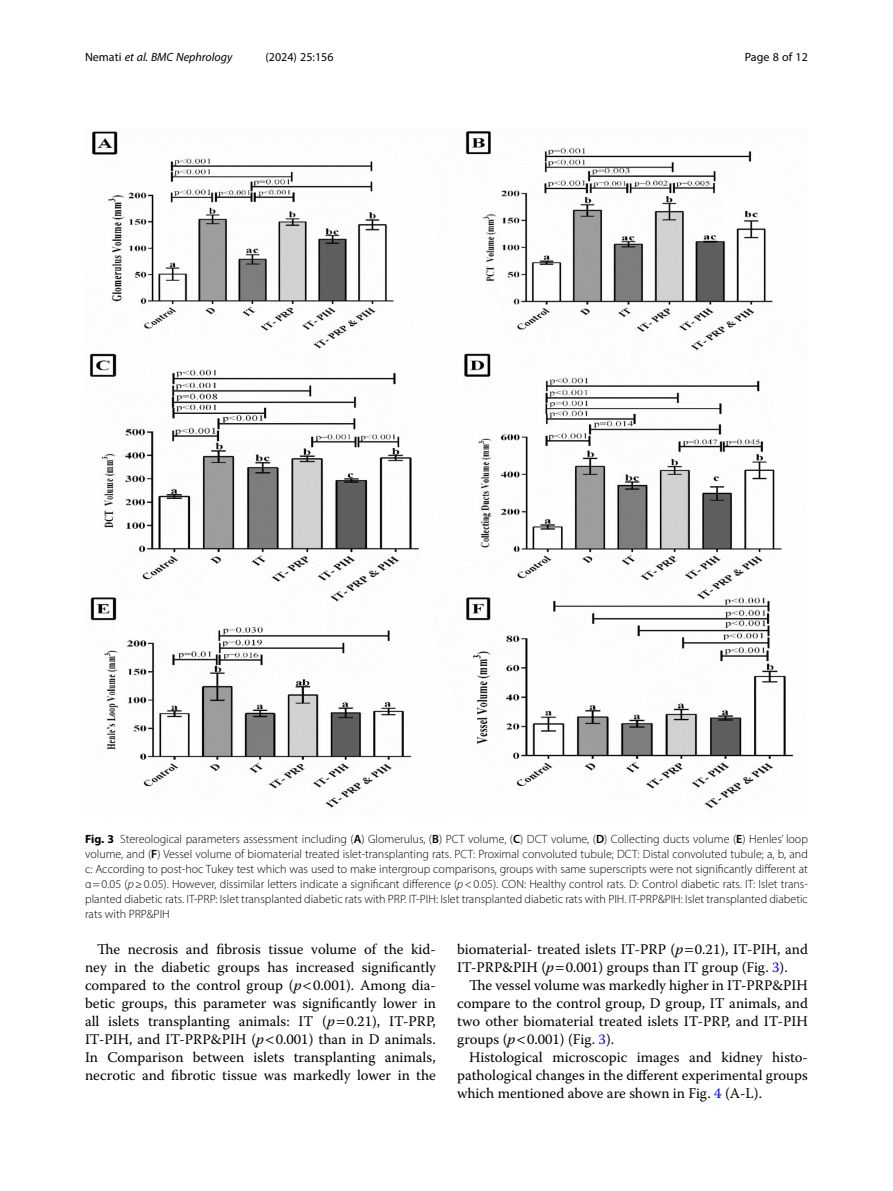
<style>
.page{position:relative;width:893px;height:1191px;background:#fff}
.page>*{position:absolute;margin:0;border:0;box-sizing:border-box;transform-origin:0 0}
.Body_Text_Indent{font:14.7px/18px "Warnock Pro";color:#000;text-align:justify}
.Figure_Caption{font:300 12px/15px "Myriad Pro";color:#000;text-align:justify}
.t1{font:italic 12px "Myriad Pro";color:#000}
.t2{font:12px "Myriad Pro";color:#000}
.s1{font-style:normal}
.s2{font-weight:700}
.s3{font-weight:600}
.s4{font-style:italic}
.s5{color:#00f}
</style>
<div class="page">
<img style="left:90px;top:131px;width:704px;height:678px">
<p class="t1" style="left:85px;top:50px;width:149px"><span class="s1">Nemati</span> et al. BMC Nephrology</p>
<p class="t2" style="left:266px;top:50px;width:70px">(2024) 25:156</p>
<p class="t2" style="left:745px;top:50px;width:65px">Page 8 of 12</p>
<p class="Figure_Caption" style="left:85px;top:832px;width:724px"><span class="s2">Fig. 3</span> Stereological parameters assessment including (<span class="s3">A</span>) Glomerulus, (<span class="s3">B</span>) PCT volume, (<span class="s3">C</span>) DCT volume, (<span class="s3">D</span>) Collecting ducts volume (<span class="s3">E</span>) Henles’ loop volume, and (<span class="s3">F</span>) Vessel volume of biomaterial treated islet-transplanting rats. PCT: Proximal convoluted tubule; DCT: Distal convoluted tubule; a, b, and c: According to post-hoc Tukey test which was used to make intergroup comparisons, groups with same superscripts were not significantly different at α=0.05 (<span class="s4">p</span>≥0.05). However, dissimilar letters indicate a significant difference (<span class="s4">p</span>&lt;0.05). CON: Healthy control rats. D: Control diabetic rats. IT: Islet trans&shy;planted diabetic rats. IT-PRP: Islet transplanted diabetic rats with PRP. IT-PIH: Islet transplanted diabetic rats with PIH. IT-PRP&amp;PIH: Islet transplanted diabetic rats with PRP&amp;PIH</p>
<p class="Body_Text_Indent" style="left:85px;top:940px;width:352px;text-indent:12px">The necrosis and fibrosis tissue volume of the kid&shy;ney in the diabetic groups has increased significantly compared to the control group (<span class="s4">p</span> 0.001). Among dia&shy;betic groups, this parameter was significantly lower in all islets transplanting animals: IT (<span class="s4">p</span> 0.21), IT-PRP, IT-PIH, and IT-PRP&amp;PIH (<span class="s4">p</span> 0.001) than in D animals.<br>In Comparison between islets transplanting animals, necrotic and fibrotic tissue was markedly lower in the</p>
<p class="Body_Text_Indent" style="left:457px;top:940px;width:352px">biomaterial- treated islets IT-PRP (<span class="s4">p</span> 0.21), IT-PIH, and<br>IT-PRP&amp;PIH (<span class="s4">p</span> 0.001) groups than IT group (Fig. <span class="s5">3</span>).</p>
<p class="Body_Text_Indent" style="left:457px;top:976px;width:352px;text-indent:12px">The vessel volume was markedly higher in IT-PRP&amp;PIH compare to the control group, D group, IT animals, and two other biomaterial treated islets IT-PRP, and IT-PIH groups (<span class="s4">p</span> 0.001) (Fig. <span class="s5">3</span>).</p>
<p class="Body_Text_Indent" style="left:457px;top:1048px;width:352px;text-indent:12px">Histological microscopic images and kidney histo&shy;pathological changes in the different experimental groups which mentioned above are shown in Fig. <span class="s5">4</span> (A-L).</p>
</div>
